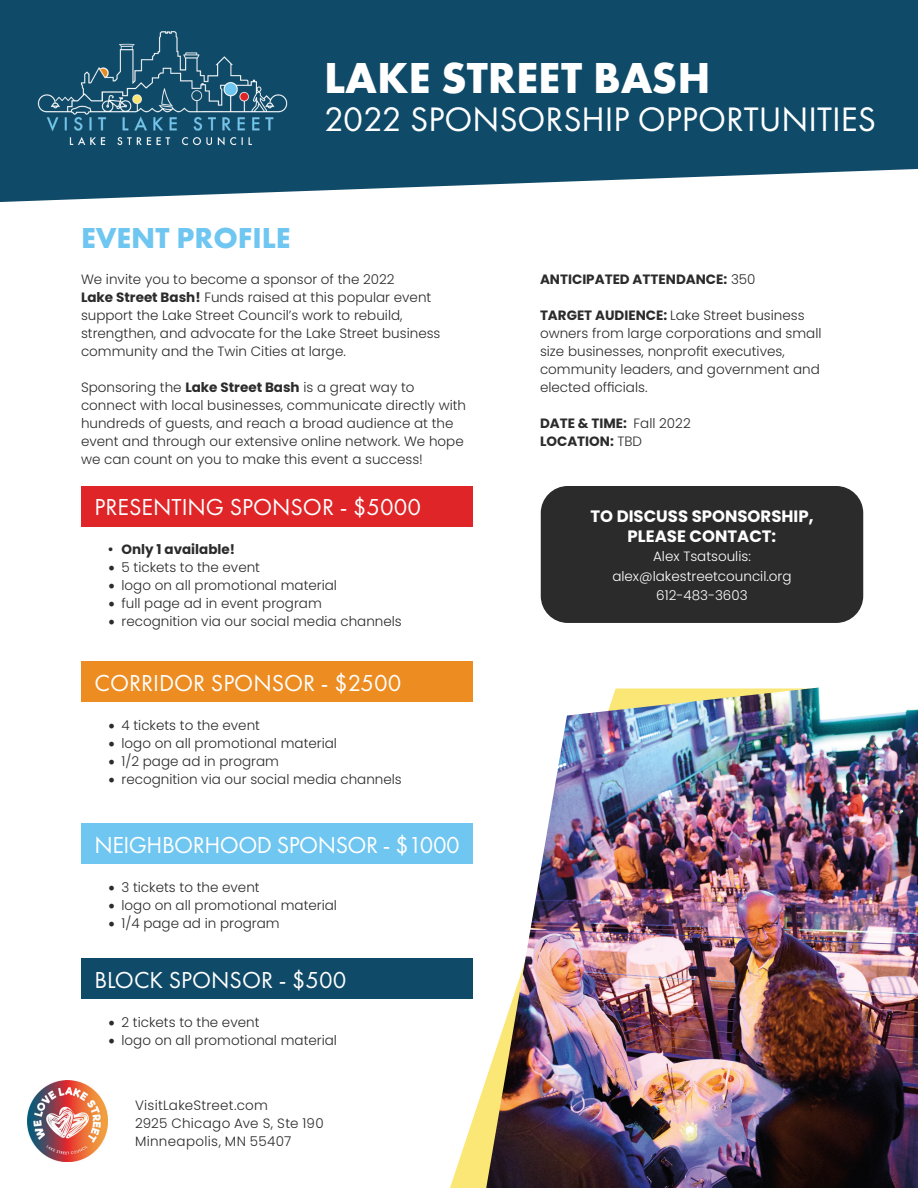
<style>
.page{position:relative;width:918px;height:1188px;background:#fff}
.page>*{position:absolute;margin:0;border:0;box-sizing:border-box;transform-origin:0 0}
.t1{font:700 45px "Futura PT";color:#fff}
.t2{font:35.25px "Futura PT";color:#fff}
.t3{font:700 30px "Futura PT";color:#6fc6f0}
.t4{font:24px "Futura PT";color:#fff}
.t5{font:24px "Futura PT";letter-spacing:-.02em;color:#fff}
.t6{font:700 16.5px "Poppins";color:#fff}
.t7{font:300 13.5px/18px "Poppins";color:#2b2b2b}
.t8{font:700 13.5px "Poppins";color:#2b2b2b}
.t9{font:300 13.5px "Poppins";color:#fff}
.t10{font:300 13.5px "Poppins";letter-spacing:.02em;color:#2b2b2b}
.t11{font:300 13.5px "Poppins";letter-spacing:.025em;color:#2b2b2b}
.s1{font-weight:700}
.s2{font-family:"Myriad Pro";font-weight:400;font-size:18px}
.s3{font-family:"Minion Pro";font-weight:400;font-size:18px}
.s4{font-weight:300}
</style>
<div class="page">
<svg style="left:450px;top:688px;width:36px;height:500px"></svg>
<div style="left:81px;top:486px;width:391px;height:40px;background:#df2527"></div>
<div style="left:81px;top:662px;width:391px;height:40px;background:#ed8c21"></div>
<div style="left:81px;top:824px;width:391px;height:40px;background:#6fc6f0"></div>
<div style="left:81px;top:958px;width:391px;height:41px;background:#0f4a68"></div>
<div style="left:541px;top:486px;width:322px;height:137px;background:#2b2b2b;border-radius:27px"></div>
<svg style="left:0;top:0;width:918px;height:202px;background:#265b76"></svg>
<img style="left:27px;top:27px;width:271px;height:121px">
<img style="left:27px;top:1080px;width:81px;height:81px">
<img style="left:486px;top:687px;width:432px;height:501px">
<p class="t1" style="left:324px;top:49px;width:388px">LAKE STREET BASH</p>
<p class="t2" style="left:324px;top:98px;width:554px">2022 SPONSORSHIP OPPORTUNITIES</p>
<p class="t3" style="left:81px;top:218px;width:211px">EVENT PROFILE</p>
<p class="t7" style="left:81px;top:271px;width:361px">We invite you to become a sponsor of the 2022<br><span class="s1">Lake Street Bash!</span> Funds raised at this popular event support the Lake Street Council’s work to rebuild, strengthen, and advocate for the Lake Street business community and the Twin Cities at large.</p>
<p class="t7" style="left:81px;top:379px;width:387px">Sponsoring the <span class="s1">Lake Street Bash</span> is a great way to connect with local businesses, communicate directly with hundreds of guests, and reach a broad audience at the event and through our extensive online network. We hope we can count on you to make this event a success!</p>
<p class="t4" style="left:94px;top:493px;width:328px">PRESENTING SPONSOR - $5000</p>
<p class="t8" style="left:108px;top:542px;width:129px"><span class="s2">•</span> Only 1 available!</p>
<p class="t7" style="left:108px;top:559px;width:154px"><span class="s3">•</span> 5 tickets to the event</p>
<p class="t7" style="left:108px;top:577px;width:231px"><span class="s3">•</span> logo on all promotional material</p>
<p class="t7" style="left:108px;top:595px;width:215px"><span class="s3">•</span> full page ad in event program</p>
<p class="t7" style="left:108px;top:613px;width:295px"><span class="s3">•</span> recognition via our social media channels</p>
<p class="t4" style="left:94px;top:669px;width:308px">CORRIDOR SPONSOR - $2500</p>
<p class="t7" style="left:108px;top:716px;width:154px"><span class="s3">•</span> 4 tickets to the event</p>
<p class="t7" style="left:108px;top:734px;width:231px"><span class="s3">•</span> logo on all promotional material</p>
<p class="t7" style="left:108px;top:752px;width:173px"><span class="s3">•</span> 1/2 page ad in program</p>
<p class="t7" style="left:108px;top:770px;width:295px"><span class="s3">•</span> recognition via our social media channels</p>
<p class="t5" style="left:94px;top:831px;width:367px">NEIGHBORHOOD SPONSOR - $1000</p>
<p class="t7" style="left:108px;top:878px;width:153px"><span class="s3">•</span> 3 tickets to the event</p>
<p class="t7" style="left:108px;top:896px;width:231px"><span class="s3">•</span> logo on all promotional material</p>
<p class="t7" style="left:108px;top:914px;width:173px"><span class="s3">•</span> 1/4 page ad in program</p>
<p class="t4" style="left:94px;top:966px;width:254px">BLOCK SPONSOR - $500</p>
<p class="t7" style="left:108px;top:1013px;width:153px"><span class="s3">•</span> 2 tickets to the event</p>
<p class="t7" style="left:108px;top:1031px;width:231px"><span class="s3">•</span> logo on all promotional material</p>
<p class="t10" style="left:135px;top:1097px;width:135px">VisitLakeStreet.com</p>
<p class="t7" style="left:135px;top:1114px;width:190px">2925 Chicago Ave S, Ste 190</p>
<p class="t11" style="left:135px;top:1133px;width:158px">Minneapolis, MN 55407</p>
<p class="t8" style="left:540px;top:272px;width:217px">ANTICIPATED ATTENDANCE: <span class="s4">350</span></p>
<p class="t7" style="left:540px;top:307px;width:283px"><span class="s1">TARGET AUDIENCE:</span> Lake Street business owners from large corporations and small size businesses, nonprofit executives, community leaders, and government and elected officials.</p>
<p class="t8" style="left:540px;top:416px;width:152px">DATE &amp; TIME: <span class="s4">Fall 2022</span></p>
<p class="t8" style="left:540px;top:434px;width:104px">LOCATION: <span class="s4">TBD</span></p>
<p class="t6" style="left:590px;top:507px;width:225px">TO DISCUSS SPONSORSHIP,</p>
<p class="t6" style="left:628px;top:527px;width:150px">PLEASE CONTACT:</p>
<p class="t9" style="left:653px;top:549px;width:99px">Alex Tsatsoulis:</p>
<p class="t9" style="left:612px;top:568px;width:181px">alex@lakestreetcouncil.org</p>
<p class="t9" style="left:656px;top:588px;width:93px">612-483-3603</p>
</div>
